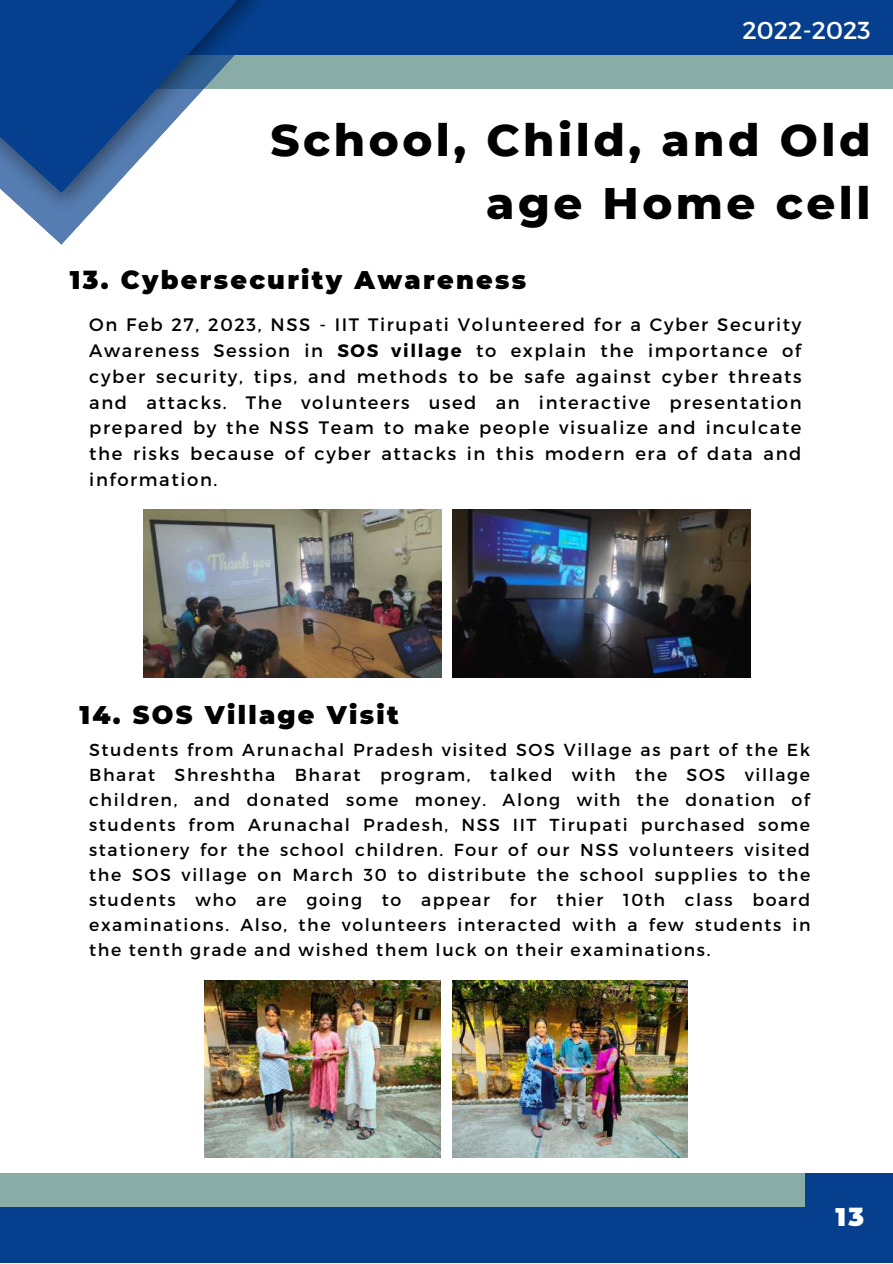
<style>
.page{position:relative;width:893px;height:1264px;background:#fff}
.page>*{position:absolute;margin:0;border:0;box-sizing:border-box;transform-origin:0 0}
.t1{font:800 45.15px/63px "Montserrat";letter-spacing:.08em;color:#000;text-align:right}
.t2{font:900 25.5px "Montserrat";letter-spacing:.09em;color:#000}
.t3{font:900 25.5px "Montserrat";color:#fff}
.t4{font:24.45px "Montserrat";color:#fff}
.t5{font:18px/25.8px "Montserrat";letter-spacing:.09em;color:#000;text-align:justify}
.t6{font:17.4px/24.9px "Montserrat";letter-spacing:.09em;color:#000;text-align:justify}
.s1{font-weight:700}
</style>
<div class="page">
<div style="left:44px;top:52px;width:848px;height:37px;background:#8aaca6"></div>
<div style="left:0;top:1173px;width:892px;height:37px;background:#8aaca6"></div>
<div style="left:56px;top:0;width:836px;height:55px;background:#053f8d"></div>
<div style="left:0;top:1207px;width:892px;height:55px;background:#053f8d"></div>
<svg style="left:44px;top:229px;width:32px;height:16px"></svg>
<img style="left:5px;top:193px;width:104px;height:36px">
<svg style="left:0;top:0;width:258px;height:193px;fill:#053f8d"></svg>
<img style="left:143px;top:509px;width:298px;height:168px">
<img style="left:452px;top:509px;width:298px;height:168px">
<img style="left:205px;top:980px;width:235px;height:177px">
<img style="left:452px;top:980px;width:235px;height:177px">
<div style="left:805px;top:1173px;width:87px;height:89px;background:#053f8d"></div>
<h3 class="t4" style="left:742px;top:14px;width:130px">2022-2023</h3>
<h1 class="t1" style="left:270px;top:108px;width:601px">School, Child, and Old age Home cell</h1>
<h2 class="t2" style="left:70px;top:264px;width:458px">13. Cybersecurity Awareness</h2>
<p class="t5" style="left:89px;top:311px;width:713px">On Feb 27, 2023, NSS - IIT Tirupati Volunteered for a Cyber Security Awareness Session in <span class="s1">SOS village</span> to explain the importance of cyber security, tips, and methods to be safe against cyber threats and attacks. The volunteers used an interactive presentation prepared by the NSS Team to make people visualize and inculcate the risks because of cyber attacks in this modern era of data and information.</p>
<h2 class="t2" style="left:80px;top:699px;width:321px">14. SOS Village Visit</h2>
<p class="t6" style="left:89px;top:736px;width:722px">Students from Arunachal Pradesh visited SOS Village as part of the Ek Bharat Shreshtha Bharat program, talked with the SOS village children, and donated some money. Along with the donation of students from Arunachal Pradesh, NSS IIT Tirupati purchased some stationery for the school children. Four of our NSS volunteers visited the SOS village on March 30 to distribute the school supplies to the students who are going to appear for thier 10th class board examinations. Also, the volunteers interacted with a few students in the tenth grade and wished them luck on their examinations.</p>
<h2 class="t3" style="left:835px;top:1201px;width:30px">13</h2>
</div>
